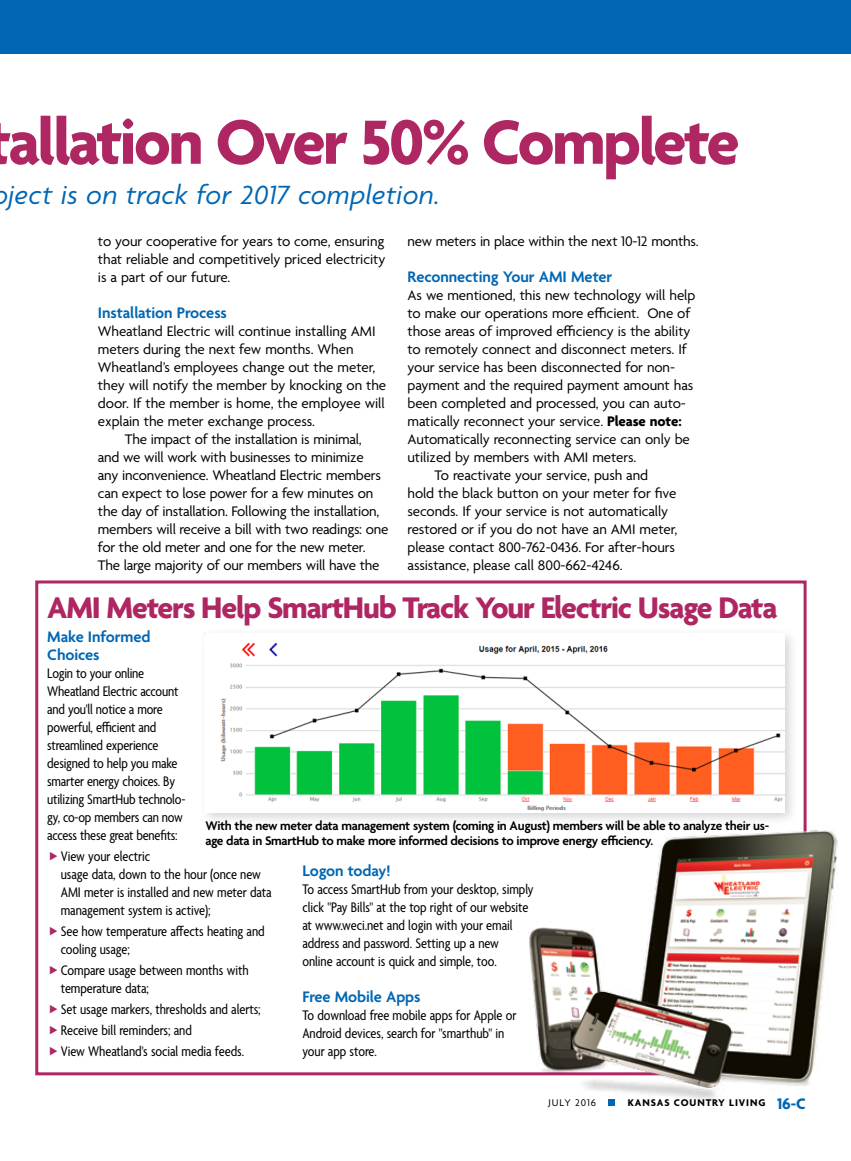
<style>
.page{position:relative;width:851px;height:1161px;background:#fff}
.page>*{position:absolute;margin:0;border:0;box-sizing:border-box;transform-origin:0 0}
.t1{font:700 67.5px "Agenda";letter-spacing:-.035em;color:#ae2763}
.t2{font:700 32.25px "Agenda";letter-spacing:-.035em;color:#ae2763}
.t3{font:italic 28.5px "Agenda";letter-spacing:.015em;color:#0066b3}
.t4{font:600 16.5px/18px "Agenda";letter-spacing:-.005em;color:#0066b3}
.t5{font:15px/18px "Agenda";letter-spacing:-.005em;color:#000;text-align:justify}
.t6{font:condensed 15px/18px "Agenda";letter-spacing:-.005em;color:#000}
.t7{font:600 13.5px/15px "Agenda";letter-spacing:-.025em;color:#000}
.t8{font:700 10.5px "Agenda";letter-spacing:.09em;color:#000}
.t9{font:10.5px "Agenda";letter-spacing:.09em;color:#000}
.s1{font-weight:700}
.s2{font-size:16.5px;color:#0066b3}
</style>
<div class="page">
<div style="left:35px;top:580px;width:771px;height:495px;border:3px solid #ae2763"></div>
<img style="left:501px;top:816px;width:337px;height:284px">
<div style="left:199px;top:627px;width:599px;height:200px;background:#000;opacity:.18"></div>
<img style="left:205px;top:633px;width:579px;height:180px">
<div style="left:608px;top:1099px;width:7px;height:7px;background:#0066b3"></div>
<div style="left:0;top:0;width:850px;height:54px;background:#0066b3"></div>
<h1 class="t1" style="left:8px;top:106px;width:732px">allation Over 50% Complete</h1>
<h3 class="t3" style="left:8px;top:178px;width:433px">ject is on track for 2017 completion.</h3>
<p class="t5" style="left:407px;top:233px;width:293px">new meters in place within the next 10-12 months.</p>
<p class="t4" style="left:407px;top:269px;width:206px">Reconnecting Your AMI Meter</p>
<p class="t5" style="left:407px;top:287px;width:289px">As we mentioned, this new technology will help</p>
<p class="t5" style="left:407px;top:305px;width:284px">to make our operations more efficient. One of</p>
<p class="t5" style="left:407px;top:323px;width:284px">those areas of improved efficiency is the ability</p>
<p class="t5" style="left:407px;top:341px;width:281px">to remotely connect and disconnect meters. If</p>
<p class="t5" style="left:407px;top:359px;width:269px">your service has been disconnected for non-</p>
<p class="t5" style="left:407px;top:377px;width:287px">payment and the required payment amount has</p>
<p class="t5" style="left:407px;top:395px;width:280px">been completed and processed, you can auto-</p>
<p class="t5" style="left:407px;top:413px;width:276px">matically reconnect your service. <span class="s1">Please note:</span></p>
<p class="t5" style="left:407px;top:431px;width:284px">Automatically reconnecting service can only be</p>
<p class="t5" style="left:407px;top:449px;width:230px">utilized by members with AMI meters.</p>
<p class="t5" style="left:434px;top:467px;width:215px">To reactivate your service, push and</p>
<p class="t5" style="left:407px;top:485px;width:270px">hold the black button on your meter for five</p>
<p class="t5" style="left:407px;top:503px;width:262px">seconds. If your service is not automatically</p>
<p class="t5" style="left:407px;top:521px;width:271px">restored or if you do not have an AMI meter,</p>
<p class="t5" style="left:407px;top:539px;width:269px">please contact 800-762-0436. For after-hours</p>
<p class="t5" style="left:407px;top:557px;width:217px">assistance, please call 800-662-4246.</p>
<h2 class="t2" style="left:47px;top:591px;width:731px">AMI Meters Help SmartHub Track Your Electric Usage Data</h2>
<p class="t4" style="left:47px;top:629px;width:105px">Make Informed<br>Choices</p>
<p class="t6" style="left:47px;top:665px;width:140px">Login to your online<br>Wheatland Electric account and you'll notice a more powerful, efficient and streamlined experience designed to help you make smarter energy choices. By utilizing SmartHub technolo&shy;gy, co-op members can now access these great benefits:</p>
<p class="t6" style="left:61px;top:848px;width:212px">View your electric<br>usage data, down to the hour (once new<br>AMI meter is installed and new meter data management system is active);</p>
<p class="t6" style="left:61px;top:923px;width:205px">See how temperature affects heating and cooling usage;</p>
<p class="t6" style="left:61px;top:962px;width:189px">Compare usage between months with temperature data;</p>
<p class="t6" style="left:61px;top:1000px;width:201px;line-height:21px">Set usage markers, thresholds and alerts;<br>Receive bill reminders; and<br>View Wheatland's social media feeds.</p>
<p class="t5" style="left:98px;top:233px;width:289px">to your cooperative for years to come, ensuring that reliable and competitively priced electricity is a part of our future.</p>
<p class="t4" style="left:98px;top:305px;width:130px">Installation Process</p>
<p class="t5" style="left:98px;top:323px;width:279px">Wheatland Electric will continue installing AMI</p>
<p class="t5" style="left:98px;top:341px;width:257px">meters during the next few months. When</p>
<p class="t5" style="left:98px;top:359px;width:279px">Wheatland’s employees change out the meter,</p>
<p class="t5" style="left:98px;top:377px;width:290px">they will notify the member by knocking on the</p>
<p class="t5" style="left:98px;top:395px;width:288px">door. If the member is home, the employee will</p>
<p class="t5" style="left:98px;top:413px;width:219px">explain the meter exchange process.</p>
<p class="t5" style="left:125px;top:431px;width:238px">The impact of the installation is minimal,</p>
<p class="t5" style="left:98px;top:449px;width:267px">and we will work with businesses to minimize</p>
<p class="t5" style="left:98px;top:467px;width:284px">any inconvenience. Wheatland Electric members</p>
<p class="t5" style="left:98px;top:485px;width:277px">can expect to lose power for a few minutes on</p>
<p class="t5" style="left:98px;top:503px;width:283px">the day of installation. Following the installation,</p>
<p class="t5" style="left:98px;top:521px;width:292px">members will receive a bill with two readings: one</p>
<p class="t5" style="left:98px;top:539px;width:269px">for the old meter and one for the new meter.</p>
<p class="t5" style="left:98px;top:557px;width:283px">The large majority of our members will have the</p>
<p class="t7" style="left:205px;top:819px;width:565px">With the new meter data management system (coming in August) members will be able to analyze their us&shy;age data in SmartHub to make more informed decisions to improve energy efficiency.</p>
<p class="t4" style="left:302px;top:863px;width:90px">Logon today!</p>
<p class="t6" style="left:302px;top:881px;width:233px">To access SmartHub from your desktop, simply click "Pay Bills" at the top right of our website at www.weci.net and login with your email address and password. Setting up a new<br>online account is quick and simple, too.</p>
<p class="t4" style="left:302px;top:989px;width:119px">Free Mobile Apps</p>
<p class="t6" style="left:302px;top:1007px;width:215px">To download free mobile apps for Apple or<br>Android devices, search for "smarthub" in your app store.</p>
<p class="t9" style="left:548px;top:1096px;width:49px">JULY 2016</p>
<p class="t8" style="left:627px;top:1096px;width:180px">KANSAS COUNTRY LIVING <span class="s2">16-C</span></p>
</div>
